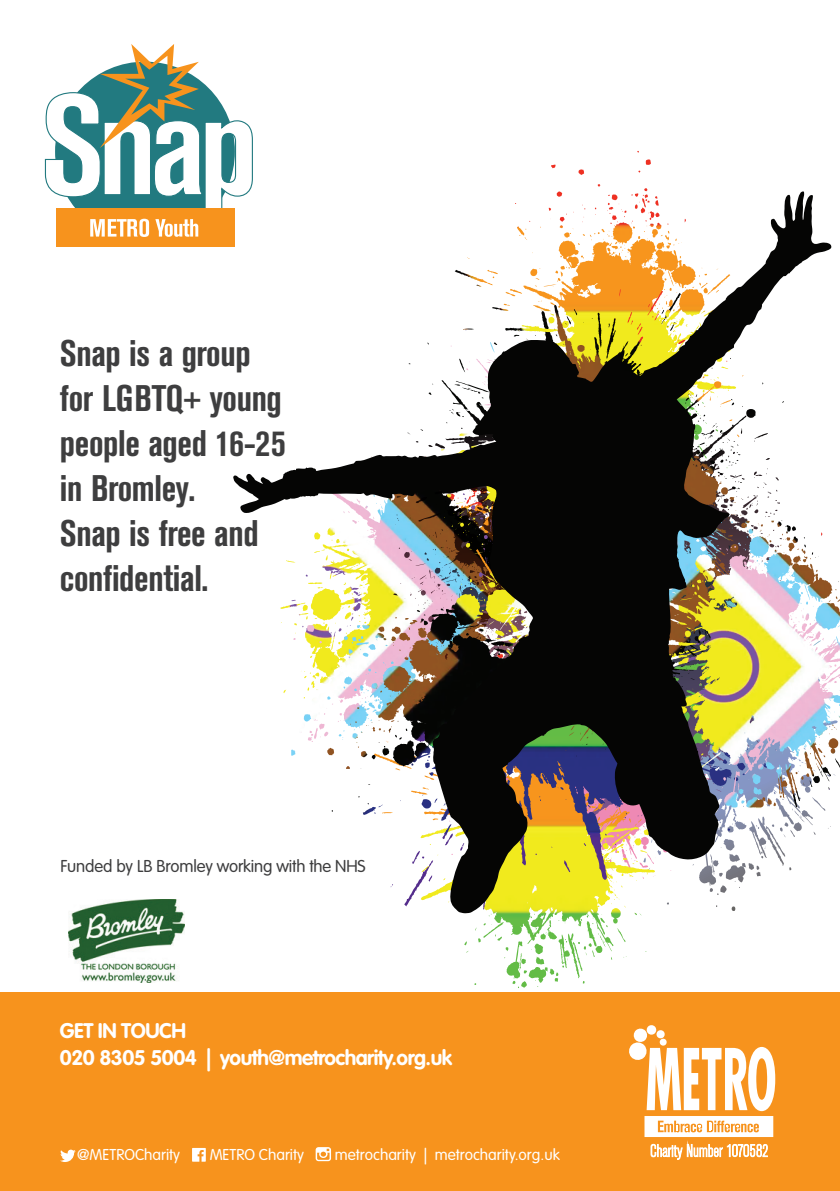
<style>
.page{position:relative;width:840px;height:1191px;background:#fff}
.page>*{position:absolute;margin:0;border:0;box-sizing:border-box;transform-origin:0 0}
.t1{font:700 condensed 36.6px/45.2px "Akzidenz Grotesk BE";letter-spacing:-.01em;color:#3e3e3f}
.t2{font:700 20.8px/26.8px "VAG Rounded Std";letter-spacing:-.025em;color:#fff}
.t3{font:300 17px "VAG Rounded Std";letter-spacing:-.01em;color:#3e3e3f}
.t4{font:300 15.4px "VAG Rounded Std";color:#fff}
</style>
<div class="page">
<img style="left:68px;top:899px;width:116px;height:83px">
<img style="left:551px;top:151px;width:99px;height:40px">
<svg style="left:233px;top:191px;width:598px;height:722px"></svg>
<div style="left:0;top:992px;width:839px;height:199px;background:#f7931d"></div>
<svg style="left:60px;top:1149px;width:16px;height:13px"></svg>
<svg style="left:192px;top:1148px;width:14px;height:13px"></svg>
<svg style="left:315px;top:1147px;width:16px;height:14px"></svg>
<svg style="left:629px;top:1025px;width:145px;height:134px"></svg>
<div style="left:56px;top:208px;width:179px;height:39px;background:#f7931d"></div>
<svg style="left:44px;top:44px;width:210px;height:193px"></svg>
<p class="t1" style="left:60px;top:331px;width:227px">Snap is a group for LGBTQ+ young people aged 16-25 in Bromley.<br>Snap is free and confidential.</p>
<p class="t3" style="left:61px;top:856px;width:306px">Funded by LB Bromley working with the NHS</p>
<p class="t2" style="left:60px;top:1018px;width:393px">GET IN TOUCH<br>020 8305 5004 | youth@metrocharity.org.uk</p>
<p class="t4" style="left:77px;top:1146px;width:104px">@METROCharity</p>
<p class="t4" style="left:209px;top:1146px;width:96px">METRO Charity</p>
<p class="t4" style="left:335px;top:1146px;width:226px">metrocharity | metrocharity.org.uk</p>
</div>
